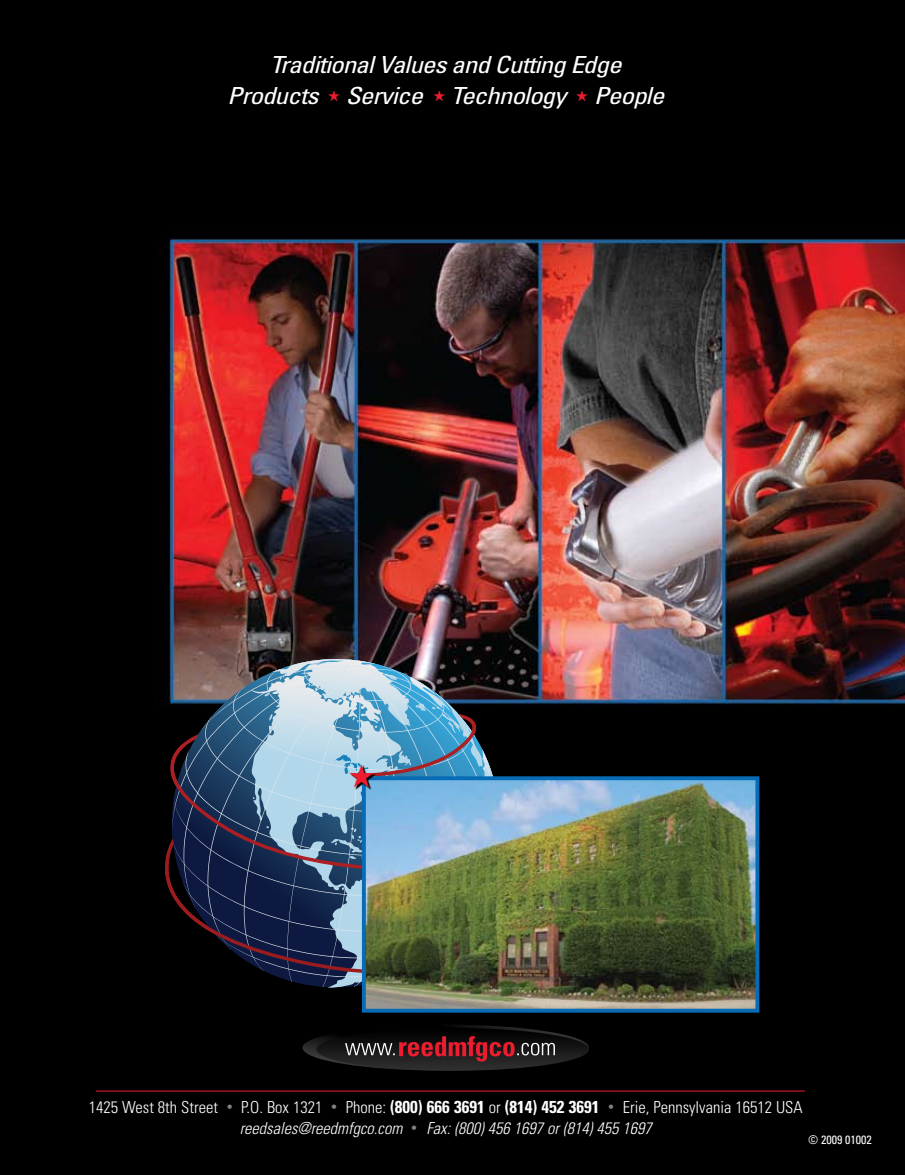
<style>
.page{position:relative;width:905px;height:1175px;background:#fff}
.page>*{position:absolute;margin:0;border:0;box-sizing:border-box;transform-origin:0 0}
.t1{font:italic condensed 23.55px/30.8px "Univers";letter-spacing:-.035em;color:#fff;text-align:center;scale:1.15 1}
.t2{font:300 condensed 16.5px/21px "Univers";color:#fff;text-align:center}
.t3{font:condensed 12px "Univers";color:#fff}
.s1{color:#ed1c2e}
.s2{font-size:12px;color:#808285}
.s3{font-weight:700;font-size:17.25px}
.s4{font-style:italic}
</style>
<div class="page">
<img style="left:0;top:0;width:904px;height:1174px">
<svg style="left:169px;top:659px;width:352px;height:350px;background:#040406"></svg>
<img style="left:367px;top:781px;width:387px;height:226px">
<div style="left:362px;top:776px;width:397px;height:236px;border:4px solid #076cb5"></div>
<hr style="left:96px;top:1090px;width:708px;height:1px;background:#ed1c2e">
<div style="left:328px;top:91px;width:13px;height:12px;background:#000"></div>
<div style="left:434px;top:91px;width:13px;height:12px;background:#000"></div>
<div style="left:576px;top:91px;width:13px;height:12px;background:#000"></div>
<svg style="left:302px;top:1024px;width:287px;height:46px"></svg>
<svg style="left:316px;top:1028px;width:273px;height:42px;background:#2f1b1d"></svg>
<img style="left:162px;top:659px;width:341px;height:325px">
<h1 class="t1" style="left:227px;top:49px;width:381px">Traditional Values and Cutting Edge<br>Products <span class="s1">★</span> Service <span class="s1">★</span> Technology <span class="s1">★</span> People</h1>
<p class="t2" style="left:89px;top:1096px;width:715px">1425 West 8th Street <span class="s2">•</span> P.O. Box 1321 <span class="s2">•</span> Phone: <span class="s3">(800) 666 3691</span> or <span class="s3">(814) 452 3691</span> <span class="s2">•</span> Erie, Pennsylvania 16512 USA <span class="s4">reedsales@reedmfgco.com</span> <span class="s2">•</span> <span class="s4">Fax: (800) 456 1697 or (814) 455 1697</span></p>
<p class="t3" style="left:808px;top:1132px;width:65px">© 2009 01002</p>
</div>
